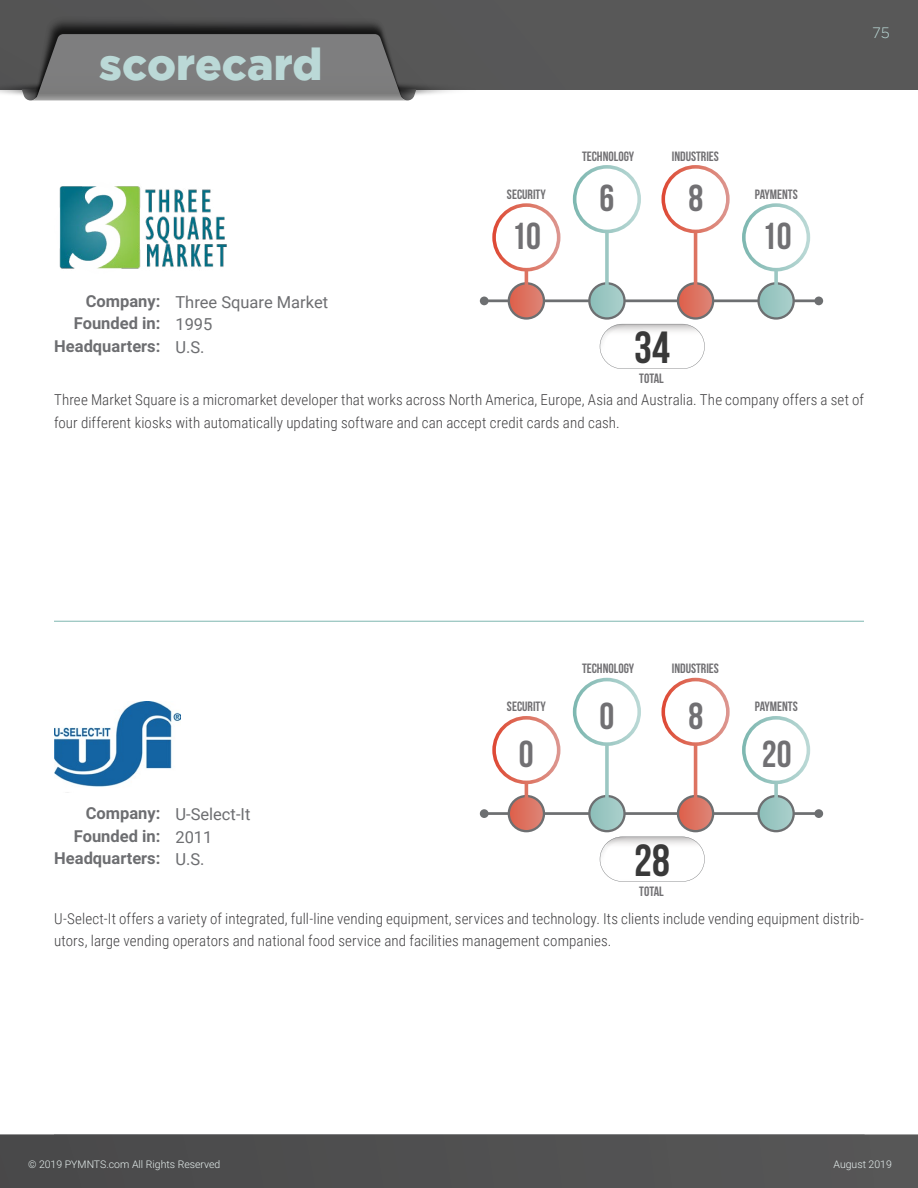
<style>
.page{position:relative;width:918px;height:1188px;background:#fff}
.page>*{position:absolute;margin:0;border:0;box-sizing:border-box;transform-origin:0 0}
.t1{font:700 45px "Bebas Neue";color:#393939}
.t2{font:900 44.25px "Gotham";color:#bbd9d7}
.t3{font:700 37.5px "Bebas Neue";color:#717073}
.t4{font:700 16.5px/22.5px "Roboto";color:#6d6e71;text-align:right}
.t5{font:16.5px/22.5px "Roboto";color:#6d6e71}
.Body{font:300 15px/22.5px "Roboto Condensed";letter-spacing:.005em;color:#414042}
.t6{font:300 15px "Gotham";color:#bbd9d7}
.t7{font:700 13.5px "Bebas Neue";color:#717073}
.t8{font:300 10.5px "Roboto";color:#e8f1f0}
</style>
<div class="page">
<svg style="left:480px;top:165px;width:343px;height:204px"></svg>
<svg style="left:480px;top:678px;width:343px;height:204px"></svg>
<hr style="left:54px;top:621px;width:810px;height:1px;background:#7eb7b0">
<hr style="left:54px;top:1134px;width:811px;height:1px;background:#a7a9ac">
<div style="left:0;top:0;width:918px;height:89px;background:#585858"></div>
<div style="left:0;top:1135px;width:918px;height:53px;background:#505050"></div>
<svg style="left:0;top:20px;width:489px;height:81px"></svg>
<img style="left:59px;top:186px;width:168px;height:83px">
<img style="left:54px;top:701px;width:127px;height:86px">
<h2 class="t2" style="left:99px;top:39px;width:225px">scorecard</h2>
<p class="t6" style="left:872px;top:24px;width:19px">75</p>
<p class="t4" style="left:54px;top:289px;width:108px">Company:<br>Founded in:<br>Headquarters:</p>
<p class="t5" style="left:175px;top:290px;width:154px">Three Square Market<br>1995<br>U.S.</p>
<p class="t7" style="left:507px;top:187px;width:40px">SECURITY</p>
<p class="t3" style="left:511px;top:215px;width:31px">10</p>
<p class="t7" style="left:582px;top:149px;width:54px">TECHNOLOGY</p>
<p class="t3" style="left:600px;top:177px;width:16px">6</p>
<p class="t7" style="left:672px;top:149px;width:49px">INDUSTRIES</p>
<p class="t3" style="left:689px;top:177px;width:16px">8</p>
<p class="t1" style="left:634px;top:323px;width:37px">34</p>
<p class="t7" style="left:639px;top:371px;width:26px">TOTAL</p>
<p class="t7" style="left:755px;top:187px;width:45px">PAYMENTS</p>
<p class="t3" style="left:762px;top:215px;width:31px">10</p>
<p class="Body" style="left:54px;top:388px;width:812px">Three Market Square is a micromarket developer that works across North America, Europe, Asia and Australia. The company offers a set of four different kiosks with automatically updating software and can accept credit cards and cash.</p>
<p class="t4" style="left:54px;top:801px;width:108px">Company:<br>Founded in:<br>Headquarters:</p>
<p class="t5" style="left:175px;top:802px;width:76px">U-Select-It</p>
<p class="t5" style="left:175px;top:825px;width:39px">2011</p>
<p class="t5" style="left:175px;top:847px;width:31px">U.S.</p>
<p class="t7" style="left:507px;top:699px;width:40px">SECURITY</p>
<p class="t3" style="left:519px;top:734px;width:16px">0</p>
<p class="t7" style="left:582px;top:661px;width:54px">TECHNOLOGY</p>
<p class="t3" style="left:600px;top:696px;width:16px">0</p>
<p class="t7" style="left:672px;top:661px;width:49px">INDUSTRIES</p>
<p class="t3" style="left:689px;top:696px;width:16px">8</p>
<p class="t1" style="left:634px;top:836px;width:37px">28</p>
<p class="t7" style="left:639px;top:884px;width:26px">TOTAL</p>
<p class="t7" style="left:755px;top:699px;width:45px">PAYMENTS</p>
<p class="t3" style="left:762px;top:734px;width:31px">20</p>
<p class="Body" style="left:54px;top:907px;width:811px">U-Select-It offers a variety of integrated, full-line vending equipment, services and technology. Its clients include vending equipment distrib&shy;utors, large vending operators and national food service and facilities management companies.</p>
<p class="t8" style="left:28px;top:1157px;width:194px">© 2019 PYMNTS.com All Rights Reserved</p>
<p class="t8" style="left:834px;top:1157px;width:60px">August 2019</p>
</div>
